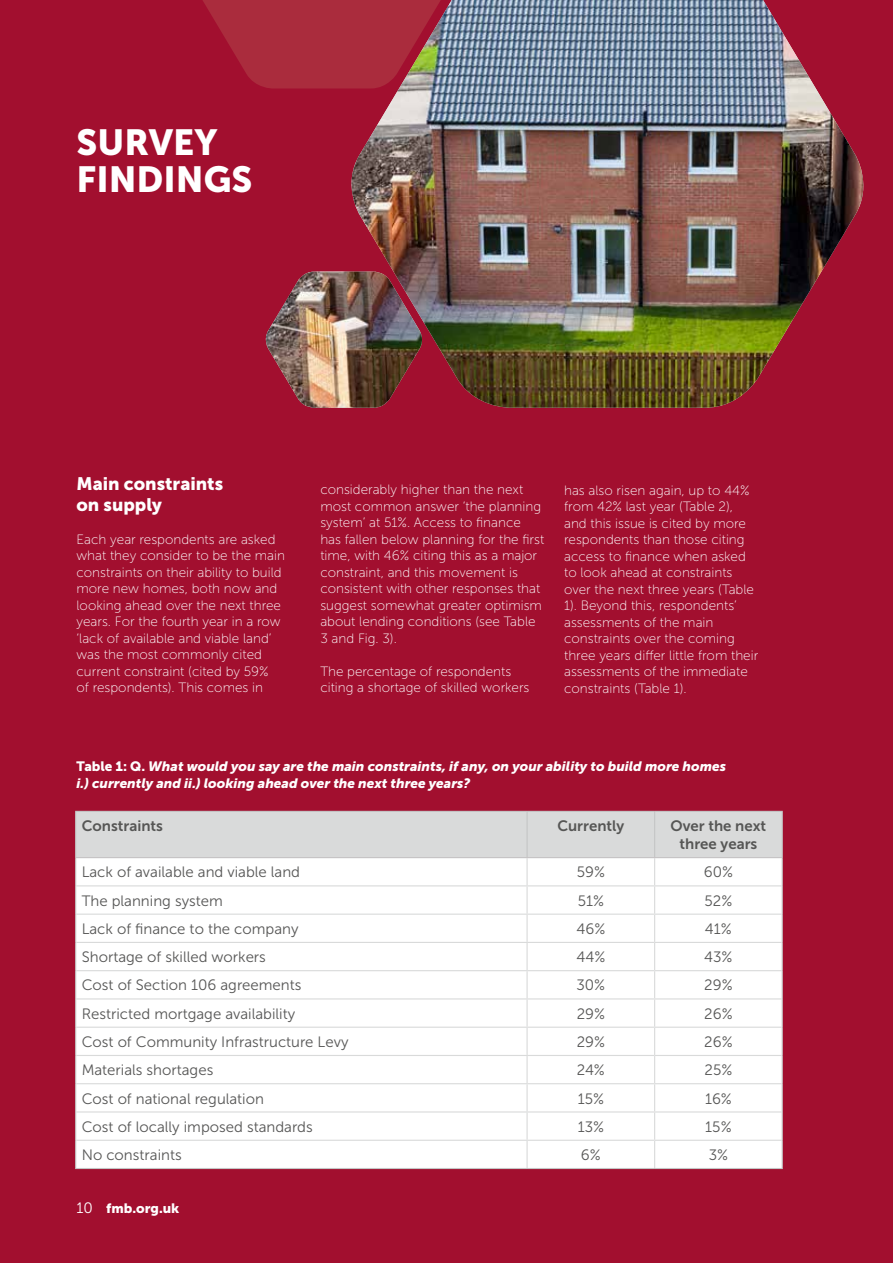
<style>
.page{position:relative;width:893px;height:1263px;background:#fff}
.page>*{position:absolute;margin:0;border:0;box-sizing:border-box;transform-origin:0 0}
.t1{font:36px/37.5px "Museo Sans 900";color:#fff}
.t2{font:18px/21px "Museo Sans 900";color:#fff}
.t3{font:15px "Museo Sans 300";color:#565655}
.t4{font:15px/18px "Museo Sans 700";color:#565655;text-align:center}
.t5{font:13.5px/16.5px "Museo Sans 100";color:#fff}
.t6{font:italic 13.5px/16.5px "Museo Sans 900";color:#fff}
.t7{font:13.5px "Museo Sans 900";color:#fff}
.s1{font-style:normal}
.s2{font-family:"Museo Sans 300";font-size:15px}
</style>
<div class="page">
<div style="left:0;top:0;width:892px;height:1263px;background:#a20f2f"></div>
<img style="left:342px;top:0;width:522px;height:408px">
<img style="left:265px;top:272px;width:160px;height:136px">
<hr style="left:75px;top:1168px;width:452px;height:1px;background:#c5c6c6">
<hr style="left:527px;top:1168px;width:128px;height:1px;background:#c5c6c6">
<hr style="left:655px;top:1168px;width:128px;height:1px;background:#c5c6c6">
<svg style="left:75px;top:812px;width:708px;height:356px;background:#f8f8f8"></svg>
<hr style="left:75px;top:811px;width:452px;height:1px;background:#c5c6c6">
<hr style="left:75px;top:812px;width:1px;height:45px;background:#c5c6c6">
<hr style="left:527px;top:811px;width:128px;height:1px;background:#c5c6c6">
<hr style="left:526px;top:812px;width:2px;height:45px;background:#c5c6c6">
<hr style="left:655px;top:811px;width:128px;height:1px;background:#c5c6c6">
<hr style="left:654px;top:812px;width:1px;height:45px;background:#c5c6c6">
<hr style="left:782px;top:812px;width:1px;height:45px;background:#c5c6c6">
<hr style="left:75px;top:857px;width:452px;height:1px;background:#c5c6c6">
<hr style="left:527px;top:857px;width:128px;height:1px;background:#c5c6c6">
<hr style="left:655px;top:857px;width:128px;height:1px;background:#c5c6c6">
<svg style="left:203px;top:0;width:252px;height:88px;background:#a43444"></svg>
<h1 class="t1" style="left:77px;top:123px;width:177px">SURVEY<br>FINDINGS</h1>
<h2 class="t2" style="left:77px;top:473px;width:148px">Main constraints on supply</h2>
<p class="t5" style="left:77px;top:531px;width:210px">Each year respondents are asked what they consider to be the main constraints on their ability to build more new homes, both now and looking ahead over the next three years. For the fourth year in a row ‘lack of available and viable land’ was the most commonly cited current constraint (cited by 59%<br>of respondents). This comes in</p>
<p class="t5" style="left:320px;top:481px;width:225px">considerably higher than the next most common answer ‘the planning system’ at 51%. Access to finance has fallen below planning for the first time, with 46% citing this as a major constraint, and this movement is consistent with other responses that suggest somewhat greater optimism about lending conditions (see Table 3 and Fig. 3).</p>
<p class="t5" style="left:320px;top:663px;width:211px">The percentage of respondents citing a shortage of skilled workers</p>
<p class="t5" style="left:564px;top:482px;width:196px">has also risen again, up to 44% from 42% last year (Table 2), and this issue is cited by more respondents than those citing access to finance when asked to look ahead at constraints over the next three years (Table<br>1). Beyond this, respondents’ assessments of the main constraints over the coming three years differ little from their assessments of the immediate constraints (Table 1).</p>
<p class="t6" style="left:77px;top:758px;width:651px"><span class="s1">Table 1: Q.</span> What would you say are the main constraints, if any, on your ability to build more homes i.) currently and ii.) looking ahead over the next three years?</p>
<p class="t4" style="left:82px;top:817px;width:83px">Constraints</p>
<p class="t4" style="left:557px;top:817px;width:68px">Currently</p>
<p class="t4" style="left:671px;top:817px;width:97px">Over the next three years</p>
<p class="t3" style="left:82px;top:864px;width:220px">Lack of available and viable land</p>
<p class="t3" style="left:577px;top:864px;width:30px">59%</p>
<p class="t3" style="left:704px;top:864px;width:31px">60%</p>
<p class="t3" style="left:82px;top:892px;width:143px">The planning system</p>
<p class="t3" style="left:578px;top:892px;width:28px">51%</p>
<p class="t3" style="left:704px;top:892px;width:29px">52%</p>
<p class="t3" style="left:82px;top:921px;width:218px">Lack of finance to the company</p>
<p class="t3" style="left:576px;top:921px;width:30px">46%</p>
<p class="t3" style="left:705px;top:921px;width:28px">41%</p>
<p class="t3" style="left:82px;top:949px;width:186px">Shortage of skilled workers</p>
<p class="t3" style="left:576px;top:949px;width:30px">44%</p>
<p class="t3" style="left:704px;top:949px;width:30px">43%</p>
<p class="t3" style="left:82px;top:977px;width:221px">Cost of Section 106 agreements</p>
<p class="t3" style="left:576px;top:977px;width:30px">30%</p>
<p class="t3" style="left:704px;top:977px;width:30px">29%</p>
<p class="t3" style="left:82px;top:1005px;width:215px">Restricted mortgage availability</p>
<p class="t3" style="left:577px;top:1005px;width:30px">29%</p>
<p class="t3" style="left:704px;top:1005px;width:30px">26%</p>
<p class="t3" style="left:82px;top:1034px;width:268px">Cost of Community Infrastructure Levy</p>
<p class="t3" style="left:577px;top:1034px;width:30px">29%</p>
<p class="t3" style="left:704px;top:1034px;width:30px">26%</p>
<p class="t3" style="left:82px;top:1062px;width:133px">Materials shortages</p>
<p class="t3" style="left:577px;top:1062px;width:30px">24%</p>
<p class="t3" style="left:705px;top:1062px;width:29px">25%</p>
<p class="t3" style="left:82px;top:1090px;width:184px">Cost of national regulation</p>
<p class="t3" style="left:578px;top:1090px;width:28px">15%</p>
<p class="t3" style="left:705px;top:1090px;width:28px">16%</p>
<p class="t3" style="left:82px;top:1118px;width:233px">Cost of locally imposed standards</p>
<p class="t3" style="left:578px;top:1118px;width:28px">13%</p>
<p class="t3" style="left:705px;top:1118px;width:28px">15%</p>
<p class="t3" style="left:82px;top:1147px;width:101px">No constraints</p>
<p class="t3" style="left:581px;top:1147px;width:21px">6%</p>
<p class="t3" style="left:709px;top:1147px;width:21px">3%</p>
<p class="t7" style="left:77px;top:1200px;width:104px"><span class="s2">10</span> fmb.org.uk</p>
</div>
